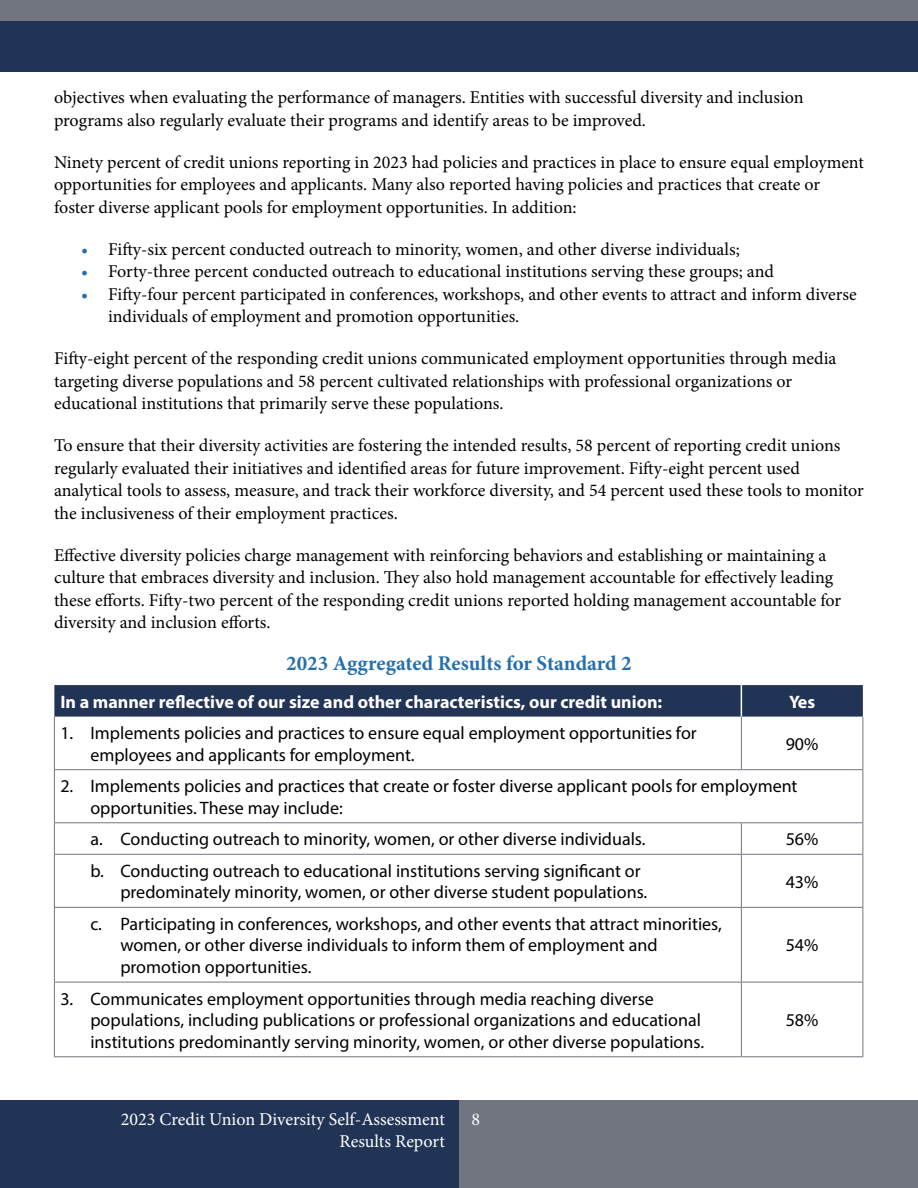
<style>
.page{position:relative;width:918px;height:1188px;background:#fff}
.page>*{position:absolute;margin:0;border:0;box-sizing:border-box;transform-origin:0 0}
.H3_Centered{font:700 21px "Minion Pro";color:#266fae}
.body_text{font:18px/22.5px "Minion Pro";color:#000}
.Table_Body_centered{font:18px/21.6px "Myriad Pro";color:#000}
.Table_Row_Label{font:700 18px "Myriad Pro";color:#fff}
.t1{font:18px "Minion Pro";color:#fff}
.Table_Row_Label_Centered{font:700 18px "Myriad Pro";color:#fff}
.s1{color:#266fae}
</style>
<div class="page">
<div style="left:0;top:0;width:918px;height:22px;background:#71757f"></div>
<div style="left:0;top:22px;width:918px;height:50px;background:#213456"></div>
<div style="left:0;top:1100px;width:459px;height:88px;background:#213456"></div>
<div style="left:459px;top:1100px;width:459px;height:88px;background:#71757f"></div>
<div style="left:54px;top:685px;width:809px;height:32px;background:#213456"></div>
<hr style="left:741px;top:685px;width:1px;height:32px;background:#fff">
<hr style="left:54px;top:717px;width:1px;height:52px;background:#71757f">
<hr style="left:741px;top:717px;width:1px;height:52px;background:#71757f">
<hr style="left:862px;top:717px;width:1px;height:52px;background:#71757f">
<hr style="left:54px;top:770px;width:1px;height:52px;background:#71757f">
<hr style="left:54px;top:769px;width:687px;height:1px;background:#71757f">
<hr style="left:741px;top:769px;width:122px;height:1px;background:#71757f">
<hr style="left:862px;top:770px;width:1px;height:52px;background:#71757f">
<hr style="left:54px;top:823px;width:1px;height:31px;background:#71757f">
<hr style="left:54px;top:855px;width:1px;height:52px;background:#71757f">
<hr style="left:54px;top:908px;width:1px;height:74px;background:#71757f">
<hr style="left:54px;top:982px;width:1px;height:74px;background:#71757f">
<hr style="left:54px;top:822px;width:687px;height:1px;background:#71757f">
<hr style="left:741px;top:822px;width:122px;height:1px;background:#71757f">
<hr style="left:741px;top:823px;width:1px;height:31px;background:#71757f">
<hr style="left:862px;top:823px;width:1px;height:31px;background:#71757f">
<hr style="left:741px;top:855px;width:1px;height:52px;background:#71757f">
<hr style="left:862px;top:855px;width:1px;height:52px;background:#71757f">
<hr style="left:741px;top:908px;width:1px;height:74px;background:#71757f">
<hr style="left:862px;top:908px;width:1px;height:74px;background:#71757f">
<hr style="left:741px;top:982px;width:1px;height:74px;background:#71757f">
<hr style="left:862px;top:982px;width:1px;height:74px;background:#71757f">
<hr style="left:54px;top:854px;width:687px;height:1px;background:#71757f">
<hr style="left:741px;top:854px;width:122px;height:1px;background:#71757f">
<hr style="left:54px;top:907px;width:687px;height:1px;background:#71757f">
<hr style="left:741px;top:907px;width:122px;height:1px;background:#71757f">
<hr style="left:54px;top:982px;width:687px;height:1px;background:#71757f">
<hr style="left:741px;top:982px;width:122px;height:1px;background:#71757f">
<hr style="left:54px;top:1056px;width:687px;height:1px;background:#71757f">
<hr style="left:741px;top:1056px;width:122px;height:1px;background:#71757f">
<p class="body_text" style="left:54px;top:86px;width:751px">objectives when evaluating the performance of managers. Entities with successful diversity and inclusion programs also regularly evaluate their programs and identify areas to be improved.</p>
<p class="body_text" style="left:54px;top:151px;width:811px">Ninety percent of credit unions reporting in 2023 had policies and practices in place to ensure equal employment opportunities for employees and applicants. Many also reported having policies and practices that create or foster diverse applicant pools for employment opportunities. In addition:</p>
<p class="body_text" style="left:81px;top:238px;width:660px"><span class="s1">•</span> Fifty-six percent conducted outreach to minority, women, and other diverse individuals;</p>
<p class="body_text" style="left:81px;top:260px;width:694px"><span class="s1">•</span> Forty-three percent conducted outreach to educational institutions serving these groups; and</p>
<p class="body_text" style="left:108px;top:283px;width:750px;text-indent:-27px"><span class="s1">•</span> Fifty-four percent participated in conferences, workshops, and other events to attract and inform diverse individuals of employment and promotion opportunities.</p>
<p class="body_text" style="left:54px;top:347px;width:784px">Fifty-eight percent of the responding credit unions communicated employment opportunities through media targeting diverse populations and 58 percent cultivated relationships with professional organizations or educational institutions that primarily serve these populations.</p>
<p class="body_text" style="left:54px;top:434px;width:811px">To ensure that their diversity activities are fostering the intended results, 58 percent of reporting credit unions regularly evaluated their initiatives and identified areas for future improvement. Fifty-eight percent used analytical tools to assess, measure, and track their workforce diversity, and 54 percent used these tools to monitor the inclusiveness of their employment practices.</p>
<p class="body_text" style="left:54px;top:544px;width:789px">Effective diversity policies charge management with reinforcing behaviors and establishing or maintaining a culture that embraces diversity and inclusion. They also hold management accountable for effectively leading these efforts. Fifty-two percent of the responding credit unions reported holding management accountable for diversity and inclusion efforts.</p>
<p class="H3_Centered" style="left:286px;top:649px;width:347px">2023 Aggregated Results for Standard 2</p>
<p class="Table_Row_Label" style="left:60px;top:690px;width:603px">In a manner reflective of our size and other characteristics, our credit union:</p>
<p class="Table_Row_Label_Centered" style="left:789px;top:690px;width:28px">Yes</p>
<p class="Table_Body_centered" style="left:90px;top:722px;width:608px;text-indent:-30px">1. Implements policies and practices to ensure equal employment opportunities for employees and applicants for employment.</p>
<p class="Table_Body_centered" style="left:786px;top:733px;width:34px">90%</p>
<p class="Table_Body_centered" style="left:90px;top:775px;width:709px;text-indent:-30px">2. Implements policies and practices that create or foster diverse applicant pools for employment opportunities. These may include:</p>
<p class="Table_Body_centered" style="left:90px;top:828px;width:557px">a. Conducting outreach to minority, women, or other diverse individuals.</p>
<p class="Table_Body_centered" style="left:786px;top:828px;width:34px">56%</p>
<p class="Table_Body_centered" style="left:120px;top:860px;width:528px;text-indent:-30px">b. Conducting outreach to educational institutions serving significant or predominately minority, women, or other diverse student populations.</p>
<p class="Table_Body_centered" style="left:786px;top:870px;width:34px">43%</p>
<p class="Table_Body_centered" style="left:120px;top:913px;width:603px;text-indent:-30px">c. Participating in conferences, workshops, and other events that attract minorities, women, or other diverse individuals to inform them of employment and promotion opportunities.</p>
<p class="Table_Body_centered" style="left:786px;top:934px;width:34px">54%</p>
<p class="Table_Body_centered" style="left:90px;top:987px;width:615px;text-indent:-30px">3. Communicates employment opportunities through media reaching diverse populations, including publications or professional organizations and educational institutions predominantly serving minority, women, or other diverse populations.</p>
<p class="t1" style="left:121px;top:1107px;width:326px">2023 Credit Union Diversity Self-Assessment</p>
<p class="t1" style="left:472px;top:1107px;width:10px">8</p>
<p class="t1" style="left:340px;top:1129px;width:107px">Results Report</p>
<p class="Table_Body_centered" style="left:786px;top:1009px;width:34px">58%</p>
</div>
